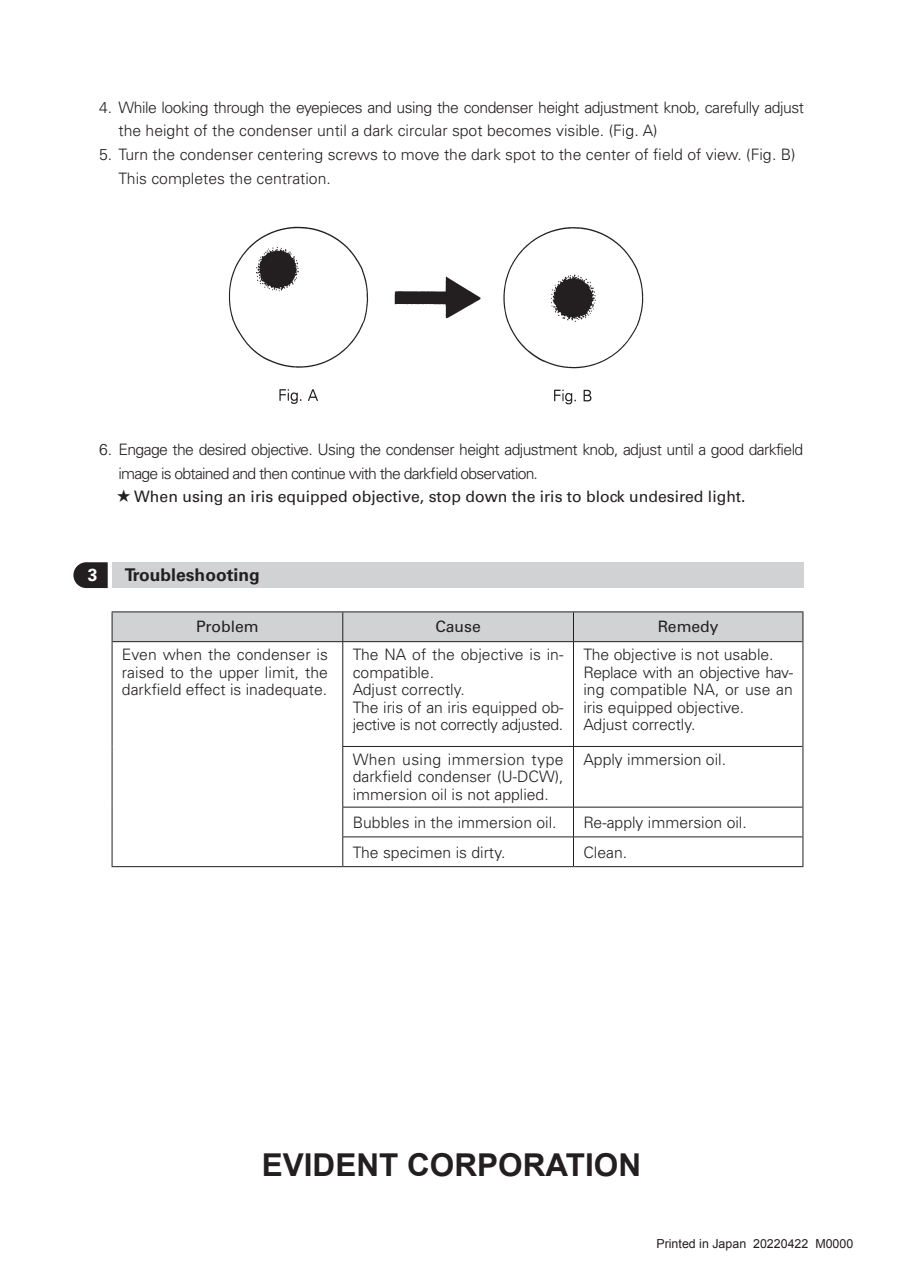
<style>
.page{position:relative;width:903px;height:1275px;background:#fff}
.page>*{position:absolute;margin:0;border:0;box-sizing:border-box;transform-origin:0 0}
.t1{font:700 31.5px "Arial";color:#231f20}
.t2{font:700 17.5px "Univers";color:#231f20}
.t3{font:700 17.5px "Univers";color:#fff}
.t4{font:300 15.75px/17.5px "Univers";color:#231f20}
.t5{font:300 15.75px/23.6px "Univers";letter-spacing:-.03em;color:#231f20}
.t6{font:300 15.75px/23.6px "Univers";letter-spacing:-.04em;color:#231f20}
.t7{font:15.75px "Univers";color:#231f20}
.t8{font:12.42px "Arial";color:#231f20}
.s1{font-family:"Koz Min Pro";font-size:14px}
</style>
<div class="page">
<img style="left:228px;top:227px;width:416px;height:178px">
<svg style="left:73px;top:562px;width:35px;height:26px"></svg>
<div style="left:112px;top:562px;width:692px;height:26px;background:#d1d2d4"></div>
<hr style="left:112px;top:611px;width:231px;height:1px;background:#231f20">
<hr style="left:343px;top:611px;width:230px;height:1px;background:#231f20">
<hr style="left:573px;top:611px;width:230px;height:1px;background:#231f20">
<hr style="left:112px;top:642px;width:1px;height:104px;background:#231f20">
<hr style="left:112px;top:746px;width:1px;height:61px;background:#231f20">
<hr style="left:112px;top:807px;width:1px;height:30px;background:#231f20">
<svg style="left:112px;top:837px;width:1px;height:29px"></svg>
<hr style="left:112px;top:866px;width:231px;height:1px;background:#231f20">
<hr style="left:802px;top:642px;width:1px;height:104px;background:#231f20">
<hr style="left:802px;top:746px;width:1px;height:61px;background:#231f20">
<hr style="left:802px;top:807px;width:1px;height:30px;background:#231f20">
<svg style="left:802px;top:837px;width:1px;height:29px"></svg>
<hr style="left:343px;top:866px;width:230px;height:1px;background:#231f20">
<hr style="left:573px;top:866px;width:230px;height:1px;background:#231f20">
<div style="left:112px;top:612px;width:691px;height:30px;background:#d1d2d4"></div>
<hr style="left:112px;top:641px;width:231px;height:1px;background:#231f20">
<hr style="left:343px;top:641px;width:230px;height:1px;background:#231f20">
<hr style="left:342px;top:642px;width:1px;height:104px;background:#231f20">
<hr style="left:573px;top:641px;width:229px;height:1px;background:#231f20">
<hr style="left:573px;top:642px;width:1px;height:104px;background:#231f20">
<hr style="left:343px;top:746px;width:230px;height:1px;background:#231f20">
<hr style="left:342px;top:747px;width:1px;height:60px;background:#231f20">
<hr style="left:573px;top:746px;width:229px;height:1px;background:#231f20">
<hr style="left:573px;top:747px;width:1px;height:60px;background:#231f20">
<hr style="left:343px;top:807px;width:230px;height:1px;background:#231f20">
<hr style="left:342px;top:807px;width:1px;height:30px;background:#231f20">
<hr style="left:573px;top:807px;width:229px;height:1px;background:#231f20">
<hr style="left:573px;top:807px;width:1px;height:30px;background:#231f20">
<hr style="left:343px;top:837px;width:230px;height:1px;background:#231f20">
<svg style="left:342px;top:837px;width:1px;height:29px"></svg>
<hr style="left:573px;top:837px;width:229px;height:1px;background:#231f20">
<svg style="left:573px;top:837px;width:1px;height:29px"></svg>
<p class="t5" style="left:118px;top:95px;width:687px;text-indent:-19px">4. While looking through the eyepieces and using the condenser height adjustment knob, carefully adjust the height of the condenser until a dark circular spot becomes visible. (Fig. A)</p>
<p class="t4" style="left:118px;top:143px;width:679px;line-height:23.6px;text-indent:-19px">5. Turn the condenser centering screws to move the dark spot to the center of field of view. (Fig. B)<br>This completes the centration.</p>
<p class="t6" style="left:118px;top:438px;width:686px;text-indent:-19px">6. Engage the desired objective. Using the condenser height adjustment knob, adjust until a good darkfield image is obtained and then continue with the darkfield observation.</p>
<p class="t7" style="left:117px;top:487px;width:630px"><span class="s1">★</span> When using an iris equipped objective, stop down the iris to block undesired light.</p>
<p class="t3" style="left:88px;top:565px;width:11px">3</p>
<p class="t2" style="left:125px;top:565px;width:136px">Troubleshooting</p>
<p class="t7" style="left:196px;top:617px;width:64px">Problem</p>
<p class="t7" style="left:435px;top:617px;width:47px">Cause</p>
<p class="t7" style="left:658px;top:617px;width:62px">Remedy</p>
<p class="t4" style="left:122px;top:646px;width:207px;text-align:justify">Even when the condenser is raised to the upper limit, the darkfield effect is inadequate.</p>
<p class="t4" style="left:353px;top:646px;width:212px">The NA of the objective is in&shy;compatible.<br>Adjust correctly.<br>The iris of an iris equipped ob&shy;jective is not correctly adjusted.</p>
<p class="t4" style="left:583px;top:646px;width:211px">The objective is not usable.<br>Replace with an objective hav&shy;ing compatible NA, or use an iris equipped objective.<br>Adjust correctly.</p>
<p class="t4" style="left:353px;top:751px;width:212px;text-align:justify">When using immersion type darkfield condenser (U-DCW), immersion oil is not applied.</p>
<p class="t4" style="left:583px;top:751px;width:144px">Apply immersion oil.</p>
<p class="t4" style="left:353px;top:814px;width:205px">Bubbles in the immersion oil.</p>
<p class="t4" style="left:583px;top:814px;width:165px">Re-apply immersion oil.</p>
<p class="t4" style="left:353px;top:844px;width:154px">The specimen is dirty.</p>
<p class="t4" style="left:583px;top:844px;width:45px">Clean.</p>
<h1 class="t1" style="left:262px;top:1144px;width:381px">EVIDENT CORPORATION</h1>
<p class="t8" style="left:656px;top:1236px;width:198px">Printed in Japan 20220422 M0000</p>
</div>
